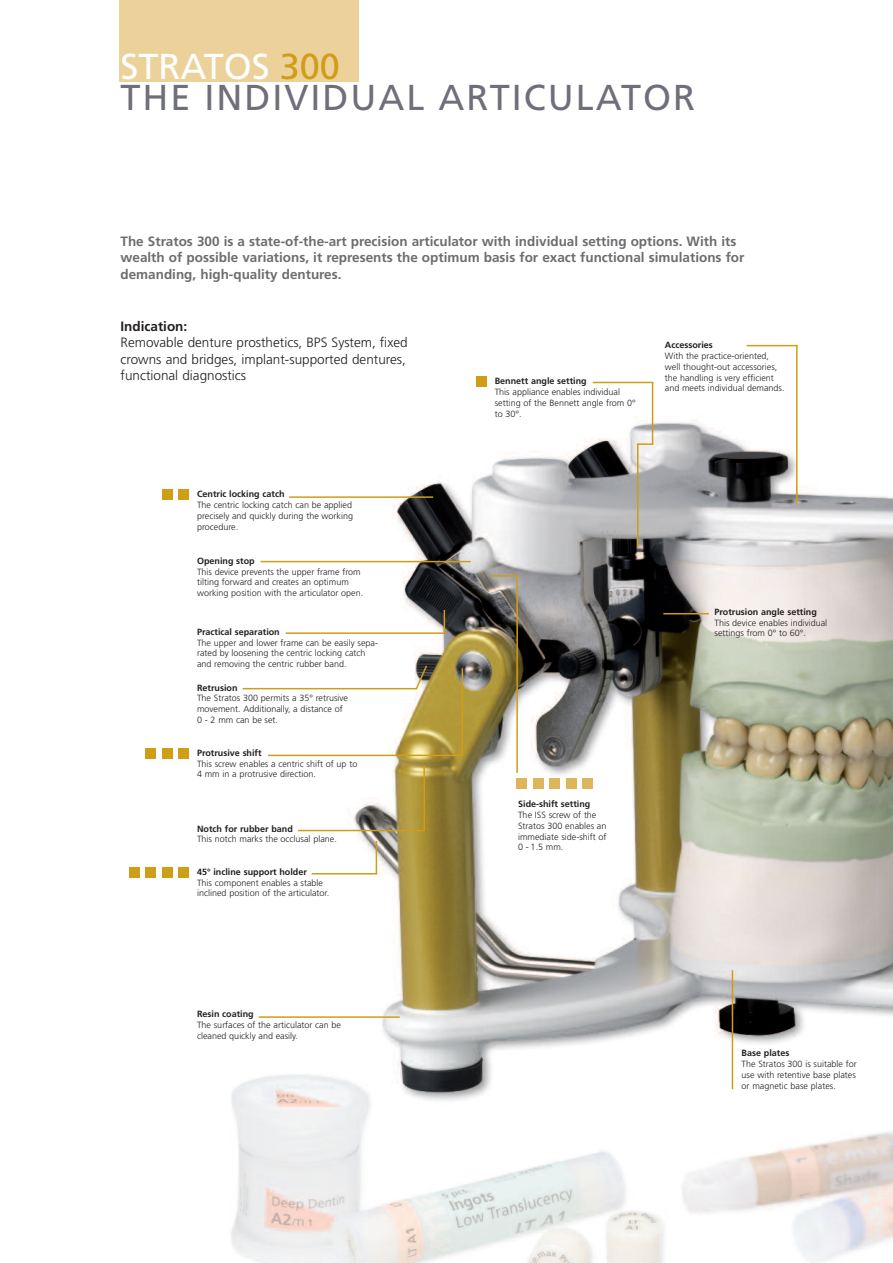
<style>
.page{position:relative;width:893px;height:1263px;background:#fff}
.page>*{position:absolute;margin:0;border:0;box-sizing:border-box;transform-origin:0 0}
.t1{font:36px/30.6px "Frutiger";letter-spacing:.055em;color:#6f6f7b}
.t2{font:700 13.5px/16.5px "Frutiger";color:#6c6d70}
.t3{font:300 13.5px/16.5px "Frutiger";color:#231f20}
.t4{font:700 13.5px "Frutiger";color:#231f20}
.t5{font:300 9px/10.8px "Frutiger";color:#231f20}
.t6{font:700 9px "Frutiger";color:#231f20}
.s1{color:#fff}
.s2{color:#d09d16}
</style>
<div class="page">
<img style="left:145px;top:392px;width:748px;height:871px">
<div style="left:119px;top:0;width:239px;height:82px;background:#edd19b"></div>
<hr style="left:289px;top:496px;width:144px;height:2px;background:#d09d16">
<hr style="left:260px;top:561px;width:211px;height:1px;background:#d09d16">
<hr style="left:286px;top:632px;width:159px;height:2px;background:#d09d16">
<svg style="left:444px;top:610px;width:1px;height:22px"></svg>
<hr style="left:268px;top:755px;width:195px;height:1px;background:#d09d16">
<hr style="left:298px;top:830px;width:126px;height:1px;background:#d09d16">
<hr style="left:259px;top:1016px;width:141px;height:2px;background:#d09d16">
<hr style="left:732px;top:970px;width:1px;height:119px;background:#d09d16">
<hr style="left:796px;top:345px;width:2px;height:159px;background:#d09d16">
<hr style="left:747px;top:345px;width:50px;height:1px;background:#d09d16">
<hr style="left:516px;top:575px;width:2px;height:198px;background:#d09d16">
<hr style="left:492px;top:575px;width:26px;height:2px;background:#d09d16">
<hr style="left:423px;top:765px;width:2px;height:66px;background:#d09d16">
<hr style="left:637px;top:444px;width:1px;height:104px;background:#d09d16">
<hr style="left:593px;top:382px;width:60px;height:1px;background:#d09d16">
<hr style="left:652px;top:382px;width:1px;height:62px;background:#d09d16">
<svg style="left:637px;top:443px;width:16px;height:2px"></svg>
<hr style="left:462px;top:668px;width:1px;height:88px;background:#d09d16">
<hr style="left:312px;top:873px;width:65px;height:1px;background:#d09d16">
<hr style="left:243px;top:688px;width:174px;height:1px;background:#d09d16">
<svg style="left:414px;top:664px;width:14px;height:27px"></svg>
<hr style="left:376px;top:841px;width:1px;height:33px;background:#d09d16">
<hr style="left:663px;top:613px;width:46px;height:1px;background:#d09d16">
<div style="left:476px;top:377px;width:11px;height:10px;background:#d09d16"></div>
<div style="left:146px;top:748px;width:10px;height:11px;background:#d09d16"></div>
<div style="left:162px;top:748px;width:11px;height:11px;background:#d09d16"></div>
<div style="left:179px;top:748px;width:10px;height:11px;background:#d09d16"></div>
<div style="left:129px;top:867px;width:11px;height:11px;background:#d09d16"></div>
<div style="left:146px;top:867px;width:10px;height:11px;background:#d09d16"></div>
<div style="left:162px;top:867px;width:11px;height:11px;background:#d09d16"></div>
<div style="left:179px;top:867px;width:10px;height:11px;background:#d09d16"></div>
<div style="left:533px;top:778px;width:11px;height:11px;background:#dfb55c"></div>
<div style="left:550px;top:778px;width:10px;height:11px;background:#dfb55c"></div>
<div style="left:566px;top:778px;width:11px;height:11px;background:#dfb55c"></div>
<div style="left:583px;top:778px;width:10px;height:11px;background:#dfb55c"></div>
<div style="left:517px;top:778px;width:10px;height:11px;background:#dfb55c"></div>
<div style="left:162px;top:489px;width:11px;height:10px;background:#d09d16"></div>
<div style="left:179px;top:489px;width:10px;height:10px;background:#d09d16"></div>
<h1 class="t1" style="left:120px;top:54px;width:576px"><span class="s1">STRATOS</span> <span class="s2">300<br></span>THE INDIVIDUAL ARTICULATOR</h1>
<p class="t2" style="left:121px;top:234px;width:625px">The Stratos 300 is a state-of-the-art precision articulator with individual setting options. With its wealth of possible variations, it represents the optimum basis for exact functional simulations for demanding, high-quality dentures.</p>
<h2 class="t4" style="left:121px;top:320px;width:68px">Indication:</h2>
<h2 class="t3" style="left:121px;top:335px;width:289px">Removable denture prosthetics, BPS System, fixed crowns and bridges, implant-supported dentures, functional diagnostics</h2>
<p class="t6" style="left:197px;top:491px;width:89px">Centric locking catch</p>
<p class="t5" style="left:197px;top:500px;width:158px">The centric locking catch can be applied precisely and quickly during the working procedure.</p>
<p class="t6" style="left:197px;top:557px;width:59px">Opening stop</p>
<p class="t5" style="left:197px;top:567px;width:168px">This device prevents the upper frame from tilting forward and creates an optimum working position with the articulator open.</p>
<p class="t6" style="left:197px;top:628px;width:84px">Practical separation</p>
<p class="t5" style="left:197px;top:638px;width:182px">The upper and lower frame can be easily sepa&shy;rated by loosening the centric locking catch and removing the centric rubber band.</p>
<p class="t6" style="left:197px;top:684px;width:42px">Retrusion</p>
<p class="t5" style="left:197px;top:693px;width:152px">The Stratos 300 permits a 35° retrusive movement. Additionally, a distance of<br>0 - 2 mm can be set.</p>
<p class="t6" style="left:197px;top:749px;width:66px">Protrusive shift</p>
<p class="t5" style="left:197px;top:759px;width:162px">This screw enables a centric shift of up to<br>4 mm in a protrusive direction.</p>
<p class="t6" style="left:197px;top:825px;width:97px">Notch for rubber band</p>
<p class="t5" style="left:197px;top:834px;width:141px">This notch marks the occlusal plane.</p>
<p class="t6" style="left:197px;top:868px;width:111px">45° incline support holder</p>
<p class="t5" style="left:197px;top:878px;width:134px">This component enables a stable inclined position of the articulator.</p>
<p class="t6" style="left:197px;top:1010px;width:58px">Resin coating</p>
<p class="t5" style="left:197px;top:1020px;width:145px">The surfaces of the articulator can be cleaned quickly and easily.</p>
<p class="t6" style="left:495px;top:377px;width:94px">Bennett angle setting</p>
<p class="t5" style="left:495px;top:387px;width:142px">This appliance enables individual setting of the Bennett angle from 0° to 30°.</p>
<p class="t6" style="left:665px;top:341px;width:49px">Accessories</p>
<p class="t5" style="left:665px;top:351px;width:121px">With the practice-oriented, well thought-out accessories, the handling is very efficient and meets individual demands.</p>
<p class="t6" style="left:518px;top:800px;width:74px">Side-shift setting</p>
<p class="t5" style="left:518px;top:810px;width:90px">The ISS screw of the<br>Stratos 300 enables an immediate side-shift of<br>0 - 1.5 mm.</p>
<p class="t6" style="left:714px;top:608px;width:104px">Protrusion angle setting</p>
<p class="t5" style="left:714px;top:618px;width:114px">This device enables individual settings from 0° to 60°.</p>
<p class="t6" style="left:742px;top:1049px;width:49px">Base plates</p>
<p class="t5" style="left:742px;top:1059px;width:117px;text-align:justify">The Stratos 300 is suitable for use with retentive base plates or magnetic base plates.</p>
</div>
